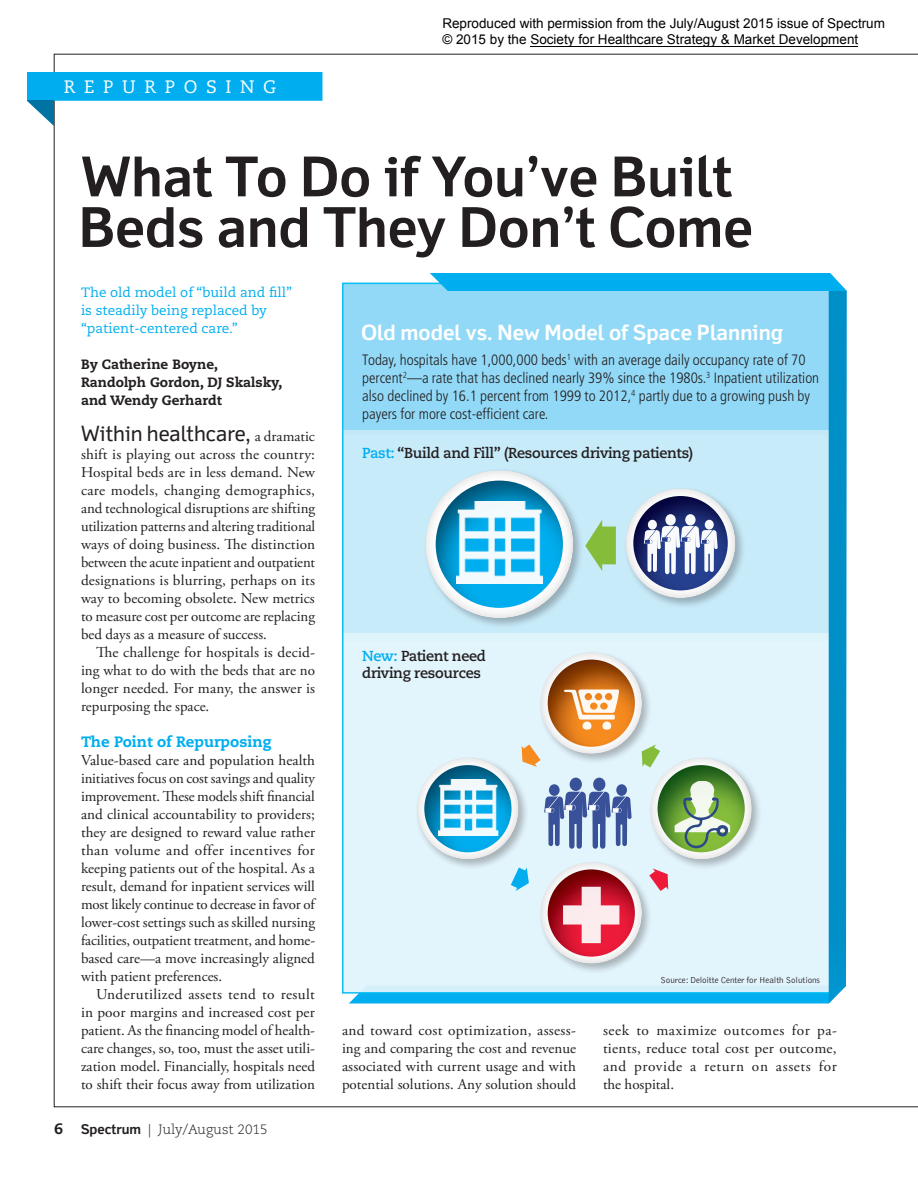
<style>
.page{position:relative;width:918px;height:1188px;background:#fff}
.page>*{position:absolute;margin:0;border:0;box-sizing:border-box;transform-origin:0 0}
._1_H1_-_Headline__SH{font:700 54.75px "Felbridge Std";color:#231f20}
._2_H1_Sidebar__SHSMD{font:700 21px "Felbridge Std";color:#fff}
._1_body_-_1stPar__SH{font:21px "Felbridge Std";color:#231f20}
.Page_Flag__SHSMD{font:18px "Caecilia LT Std";letter-spacing:.48em;color:#fff}
._1_BODY__SHSMD{font:15px/18px "Adobe Garamond Pro";color:#231f20;text-align:justify}
._1_Body_-_NoIndent{font:15px/18px "Adobe Garamond Pro";color:#231f20;text-align:justify}
._1_body_-_1stPar__SH-2{font:15px/18px "Adobe Garamond Pro";letter-spacing:-.005em;color:#231f20;text-align:justify}
._2_Body_-_NoIndent{font:300 condensed 15px/18px "Frutiger LT Std";color:#231f20}
._1_BREAKER__SHSMD{font:800 15px "Caecilia LT Std";color:#00aeef}
._1_Body_Bullets__SHS{font:700 14.55px/17px "Caecilia LT Std";letter-spacing:-.02em;color:#231f20}
.t1{font:13.5px/16.2px "Arial";color:#000}
._1_H2_-_Subhead__SHS{font:13.5px/18px "Caecilia LT Std";color:#00aeef}
.Byline_-_Name__SHSMD{font:800 13.5px/18px "Caecilia LT Std";color:#231f20}
.t2{font:300 13.5px "Caecilia LT Std";color:#231f20}
.Source__SHSMD{font:300 9px "Bell Gothic Std";letter-spacing:-.01em;color:#231f20}
.s1{font-family:"Adobe Garamond Pro";font-size:15px}
.s2{font-weight:800;font-size:15px}
.s3{font-family:"Felbridge Std";font-weight:700}
.s4{color:#00aeef}
</style>
<div class="page">
<svg style="left:349px;top:273px;width:498px;height:731px;background:#afd8e9"></svg>
<svg style="left:27px;top:72px;width:295px;height:54px"></svg>
<svg style="left:27px;top:101px;width:27px;height:25px"></svg>
<hr style="left:530px;top:46px;width:328px;height:1px;background:#000">
<p class="Page_Flag__SHSMD" style="left:64px;top:77px;width:214px">REPURPOSING</p>
<p class="t1" style="left:442px;top:15px;width:444px">Reproduced with permission from the July/August 2015 issue of Spectrum © 2015 by the Society for Healthcare Strategy &amp; Market Development</p>
<p class="_1_H1_-_Headline__SH" style="left:81px;top:144px;width:653px">What To Do if You’ve Built</p>
<p class="_1_H1_-_Headline__SH" style="left:79px;top:195px;width:676px">Beds and They Don’t Come</p>
<p class="_1_H2_-_Subhead__SHS" style="left:81px;top:284px;width:213px">The old model of “build and fill” is steadily being replaced by “patient-centered care.”</p>
<p class="Byline_-_Name__SHSMD" style="left:81px;top:355px;width:203px">By Catherine Boyne,<br>Randolph Gordon, DJ Skalsky, and Wendy Gerhardt</p>
<p class="_1_body_-_1stPar__SH" style="left:81px;top:421px;width:235px">Within healthcare, <span class="s1">a dramatic</span></p>
<p class="_1_body_-_1stPar__SH-2" style="left:81px;top:446px;width:236px">shift is playing out across the country:<br>Hospital beds are in less demand. New care models, changing demographics, and technological disruptions are shifting utilization patterns and altering traditional ways of doing business. The distinction between the acute inpatient and outpatient designations is blurring, perhaps on its way to becoming obsolete. New metrics to measure cost per outcome are replacing bed days as a measure of success.</p>
<p class="_1_BODY__SHSMD" style="left:81px;top:644px;width:236px;text-indent:15px">The challenge for hospitals is decid&shy;ing what to do with the beds that are no longer needed. For many, the answer is repurposing the space.</p>
<p class="_1_BREAKER__SHSMD" style="left:81px;top:732px;width:192px">The Point of Repurposing</p>
<p class="_1_Body_-_NoIndent" style="left:81px;top:752px;width:236px">Value-based care and population health initiatives focus on cost savings and quality improvement. These models shift financial and clinical accountability to providers; they are designed to reward value rather than volume and offer incentives for keeping patients out of the hospital. As a result, demand for inpatient services will most likely continue to decrease in favor of lower-cost settings such as skilled nursing facilities, outpatient treatment, and home&shy;based care—a move increasingly aligned with patient preferences.</p>
<p class="_1_BODY__SHSMD" style="left:81px;top:986px;width:236px;text-indent:15px">Underutilized assets tend to result in poor margins and increased cost per patient. As the financing model of health&shy;care changes, so, too, must the asset utili&shy;zation model. Financially, hospitals need to shift their focus away from utilization</p>
<p class="t2" style="left:54px;top:1122px;width:215px"><span class="s2">6</span> <span class="s3">Spectrum</span> | July/August 2015</p>
<p class="_2_H1_Sidebar__SHSMD" style="left:361px;top:320px;width:424px">Old model vs. New Model of Space Planning</p>
<p class="_2_Body_-_NoIndent" style="left:362px;top:351px;width:459px">Today, hospitals have 1,000,000 beds<sup>1</sup> with an average daily occupancy rate of 70 percent<sup>2</sup>—a rate that has declined nearly 39% since the 1980s.<sup>3</sup> Inpatient utilization also declined by 16.1 percent from 1999 to 2012,<sup>4</sup> partly due to a growing push by payers for more cost-efficient care.</p>
<p class="_1_Body_Bullets__SHS" style="left:362px;top:445px;width:332px"><span class="s4">Past:</span> “Build and Fill” (Resources driving patients)</p>
<p class="_1_Body_Bullets__SHS" style="left:362px;top:648px;width:125px"><span class="s4">New:</span> Patient need driving resources</p>
<p class="Source__SHSMD" style="left:661px;top:975px;width:161px">Source: Deloitte Center for Health Solutions</p>
<p class="_1_BODY__SHSMD" style="left:342px;top:1022px;width:236px">and toward cost optimization, assess&shy;ing and comparing the cost and revenue associated with current usage and with potential solutions. Any solution should</p>
<p class="_1_BODY__SHSMD" style="left:603px;top:1022px;width:235px">seek to maximize outcomes for pa&shy;tients, reduce total cost per outcome, and provide a return on assets for the hospital.</p>
</div>
